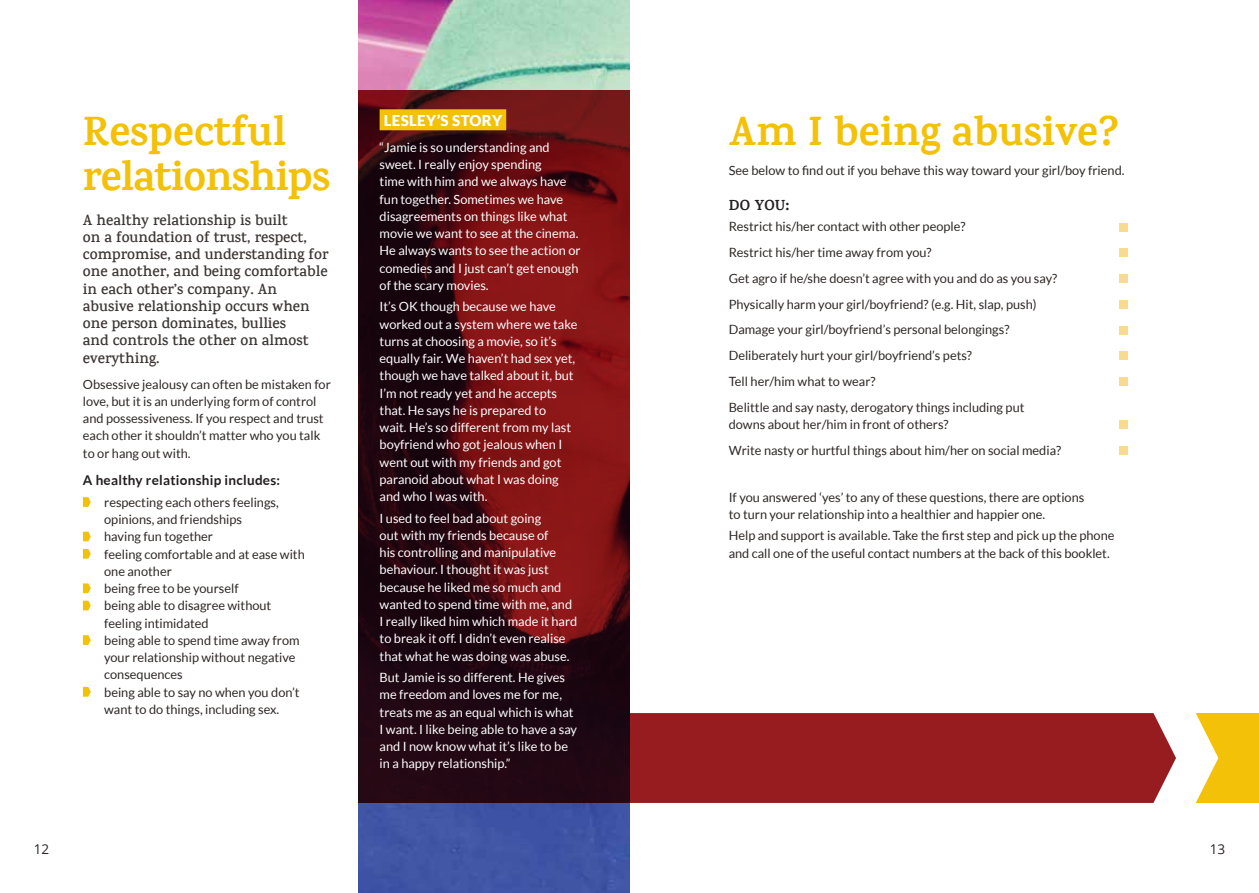
<style>
.page{position:relative;width:1259px;height:893px;background:#fff}
.page>*{position:absolute;margin:0;border:0;box-sizing:border-box;transform-origin:0 0}
.t1{font:700 42px/45px "Karma";letter-spacing:-.02em;color:#f3c108}
.t2{font:700 42px "Karma";color:#f3c108}
.t3{font:600 15px/17.2px "Karma";color:#3c3634}
.t4{font:900 15px "Lato";letter-spacing:.02em;color:#fff}
.t5{font:700 15px "Karma";color:#231f20}
.t6{font:700 13.5px "Lato";letter-spacing:.02em;color:#231f20}
.t7{font:13.5px "Open Sans";color:#2c2624}
.t8{font:12.75px/17.2px "Lato";color:#2c2624}
.t9{font:12.75px/17.2px "Lato";color:#fff}
</style>
<div class="page">
<img style="left:358px;top:0;width:271px;height:893px">
<div style="left:1119px;top:223px;width:9px;height:8px;background:#f9db8f"></div>
<div style="left:1119px;top:249px;width:9px;height:8px;background:#f9db8f"></div>
<div style="left:1119px;top:275px;width:9px;height:8px;background:#f9db8f"></div>
<div style="left:1119px;top:300px;width:9px;height:8px;background:#f9db8f"></div>
<div style="left:1119px;top:326px;width:9px;height:8px;background:#f9db8f"></div>
<div style="left:1119px;top:352px;width:9px;height:8px;background:#f9db8f"></div>
<div style="left:1119px;top:378px;width:9px;height:8px;background:#f9db8f"></div>
<div style="left:1119px;top:421px;width:9px;height:8px;background:#f9db8f"></div>
<div style="left:1119px;top:446px;width:9px;height:8px;background:#f9db8f"></div>
<svg style="left:83px;top:497px;width:8px;height:10px"></svg>
<svg style="left:83px;top:532px;width:8px;height:9px"></svg>
<svg style="left:83px;top:549px;width:8px;height:10px"></svg>
<svg style="left:83px;top:583px;width:8px;height:10px"></svg>
<svg style="left:83px;top:601px;width:8px;height:9px"></svg>
<svg style="left:83px;top:635px;width:8px;height:10px"></svg>
<svg style="left:83px;top:687px;width:8px;height:10px"></svg>
<div style="left:819px;top:713px;width:440px;height:90px;background:#f3c108"></div>
<svg style="left:1176px;top:713px;width:43px;height:90px"></svg>
<div style="left:629px;top:713px;width:547px;height:90px;background:#971c20"></div>
<svg style="left:358px;top:90px;width:271px;height:713px;background:#4a0c12"></svg>
<div style="left:379px;top:109px;width:127px;height:21px;background:#f3c108"></div>
<h1 class="t1" style="left:83px;top:108px;width:249px">Respectful relationships</h1>
<p class="t3" style="left:83px;top:211px;width:247px">A healthy relationship is built<br>on a foundation of trust, respect, compromise, and understanding for one another, and being comfortable in each other’s company. An abusive relationship occurs when one person dominates, bullies<br>and controls the other on almost everything.</p>
<p class="t8" style="left:83px;top:375px;width:249px">Obsessive jealousy can often be mistaken for love, but it is an underlying form of control and possessiveness. If you respect and trust each other it shouldn’t matter who you talk to or hang out with.</p>
<p class="t6" style="left:83px;top:473px;width:199px">A healthy relationship includes:</p>
<p class="t8" style="left:104px;top:494px;width:202px">respecting each others feelings, opinions, and friendships<br>having fun together<br>feeling comfortable and at ease with one another<br>being free to be yourself<br>being able to disagree without feeling intimidated<br>being able to spend time away from your relationship without negative consequences<br>being able to say no when you don’t want to do things, including sex.</p>
<p class="t4" style="left:384px;top:112px;width:120px">LESLEY’S STORY</p>
<p class="t9" style="left:379px;top:138px;width:202px">“Jamie is so understanding and sweet. I really enjoy spending<br>time with him and we always have fun together. Sometimes we have disagreements on things like what movie we want to see at the cinema.<br>He always wants to see the action or comedies and I just can’t get enough of the scary movies.</p>
<p class="t9" style="left:379px;top:298px;width:199px">It’s OK though because we have worked out a system where we take turns at choosing a movie, so it’s equally fair. We haven’t had sex yet, though we have talked about it, but<br>I’m not ready yet and he accepts that. He says he is prepared to<br>wait. He’s so different from my last boyfriend who got jealous when I went out with my friends and got paranoid about what I was doing and who I was with.</p>
<p class="t9" style="left:379px;top:509px;width:199px">I used to feel bad about going<br>out with my friends because of<br>his controlling and manipulative behaviour. I thought it was just because he liked me so much and wanted to spend time with me, and<br>I really liked him which made it hard to break it off. I didn’t even realise that what he was doing was abuse.</p>
<p class="t9" style="left:379px;top:669px;width:199px">But Jamie is so different. He gives me freedom and loves me for me, treats me as an equal which is what<br>I want. I like being able to have a say and I now know what it’s like to be in a happy relationship.”</p>
<h1 class="t2" style="left:729px;top:106px;width:392px">Am I being abusive?</h1>
<p class="t8" style="left:729px;top:162px;width:397px">See below to find out if you behave this way toward your girl/boy friend.</p>
<p class="t5" style="left:729px;top:196px;width:62px">DO YOU:</p>
<p class="t8" style="left:729px;top:214px;width:330px;line-height:25.8px">Restrict his/her contact with other people?<br>Restrict his/her time away from you?<br>Get agro if he/she doesn’t agree with you and do as you say?<br>Physically harm your girl/boyfriend? (e.g. Hit, slap, push)<br>Damage your girl/boyfriend’s personal belongings?<br>Deliberately hurt your girl/boyfriend’s pets?<br>Tell her/him what to wear?<br>Belittle and say nasty, derogatory things including put</p>
<p class="t8" style="left:729px;top:411px;width:334px;line-height:25.8px">downs about her/him in front of others?<br>Write nasty or hurtful things about him/her on social media?</p>
<p class="t8" style="left:729px;top:488px;width:357px">If you answered ‘yes’ to any of these questions, there are options to turn your relationship into a healthier and happier one.</p>
<p class="t8" style="left:729px;top:527px;width:387px">Help and support is available. Take the first step and pick up the phone and call one of the useful contact numbers at the back of this booklet.</p>
<p class="t7" style="left:34px;top:839px;width:17px">12</p>
<p class="t7" style="left:1209px;top:839px;width:17px">13</p>
</div>
